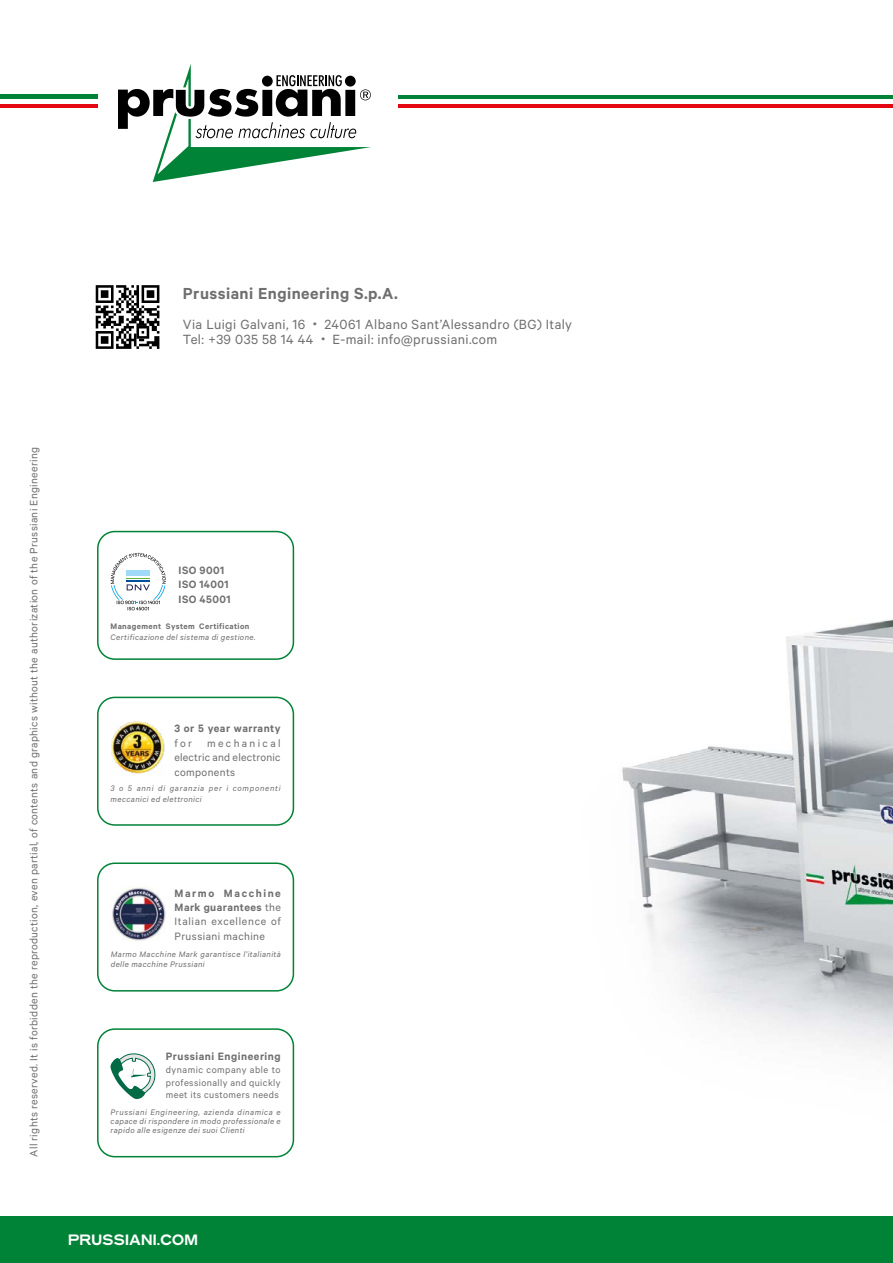
<style>
.page{position:relative;width:893px;height:1263px;background:#fff}
.page>*{position:absolute;margin:0;border:0;box-sizing:border-box;transform-origin:0 0}
.t1{font:600 18px "Calibre";letter-spacing:.025em;color:#706f6f}
.t2{font:15px/15px "Calibre";letter-spacing:.025em;color:#706f6f}
.t3{font:700 15px "Hamburg Hand";letter-spacing:.025em;color:#fff}
.t4{font:12px/14.4px "Calibre";letter-spacing:.025em;color:#706f6f;text-align:justify}
.t5{font:600 12px/14.4px "Calibre";letter-spacing:.04em;color:#706f6f}
.t6{font:10.5px/12.6px "Calibre";letter-spacing:.04em;color:#706f6f;text-align:justify}
.t7{font:italic 9px/9px "Calibre";letter-spacing:.045em;color:#706f6f}
.t8{font:italic 9px/10.8px "Calibre";letter-spacing:.07em;color:#706f6f}
.t9{font:600 9px "Calibre";letter-spacing:.045em;color:#706f6f}
.s1{font-size:10.5px}
.s2{font-weight:600}
</style>
<div class="page">
<div style="left:0;top:1216px;width:893px;height:47px;background:#008237"></div>
<svg style="left:118px;top:64px;width:253px;height:118px"></svg>
<svg style="left:399px;top:96px;width:494px;height:3px"></svg>
<hr style="left:399px;top:104px;width:494px;height:4px;background:#e30613">
<hr style="left:0;top:95px;width:98px;height:4px;background:#008237">
<div style="left:0;top:103px;width:98px;height:5px;background:#e30613"></div>
<svg style="left:96px;top:285px;width:63px;height:64px"></svg>
<img style="left:622px;top:619px;width:271px;height:434px">
<div style="left:97px;top:697px;width:197px;height:129px;border:2px solid #008237;border-radius:17px"></div>
<img style="left:111px;top:721px;width:54px;height:53px">
<div style="left:97px;top:862px;width:197px;height:129px;border:2px solid #008237;border-radius:17px"></div>
<img style="left:112px;top:887px;width:54px;height:54px">
<div style="left:97px;top:1028px;width:197px;height:129px;border:2px solid #008237;border-radius:17px"></div>
<svg style="left:111px;top:1053px;width:45px;height:46px"></svg>
<div style="left:97px;top:531px;width:197px;height:129px;border:2px solid #008237;border-radius:17px"></div>
<svg style="left:111px;top:553px;width:55px;height:57px"></svg>
<h1 class="t1" style="left:183px;top:282px;width:217px">Prussiani Engineering S.p.A.</h1>
<p class="t2" style="left:183px;top:316px;width:391px">Via Luigi Galvani, 16 <span class="s1">•</span> 24061 Albano Sant’Alessandro (BG) Italy<br>Tel: +39 035 58 14 44 <span class="s1">•</span> E-mail: info@prussiani.com</p>
<p class="t4" style="left:26px;top:1157px;width:711px;rotate:-90deg">All rights reserved. It is forbidden the reproduction, even partial, of contents and graphics without the authorization of the Prussiani Engineering</p>
<p class="t5" style="left:179px;top:562px;width:54px">ISO 9001<br>ISO 14001<br>ISO 45001</p>
<p class="t9" style="left:111px;top:621px;width:140px">Management System Certification</p>
<p class="t7" style="left:111px;top:632px;width:147px">Certificazione del sistema di gestione.</p>
<p class="t5" style="left:174px;top:721px;width:108px">3 or 5 year warranty</p>
<p class="t4" style="left:174px;top:735px;width:19px">for</p>
<p class="t4" style="left:174px;top:735px;width:108px;text-indent:33px">mechanical electric and electronic components</p>
<p class="t8" style="left:111px;top:782px;width:172px">3 o 5 anni di garanzia per i componenti meccanici ed elettronici</p>
<p class="t4" style="left:175px;top:885px;width:108px"><span class="s2">Marmo Macchine Mark guarantees</span> the Italian excellence of Prussiani machine</p>
<p class="t7" style="left:111px;top:948px;width:172px;line-height:10.8px">Marmo Macchine Mark garantisce l’italianità delle macchine Prussiani</p>
<p class="t5" style="left:166px;top:1049px;width:116px">Prussiani Engineering</p>
<p class="t6" style="left:166px;top:1063px;width:116px">dynamic company able to professionally and quickly meet its customers needs</p>
<p class="t7" style="left:111px;top:1108px;width:172px;text-align:justify">Prussiani Engineering, azienda dinamica e capace di rispondere in modo professionale e rapido alle esigenze dei suoi Clienti</p>
<p class="t3" style="left:68px;top:1231px;width:131px">PRUSSIANI.COM</p>
</div>
